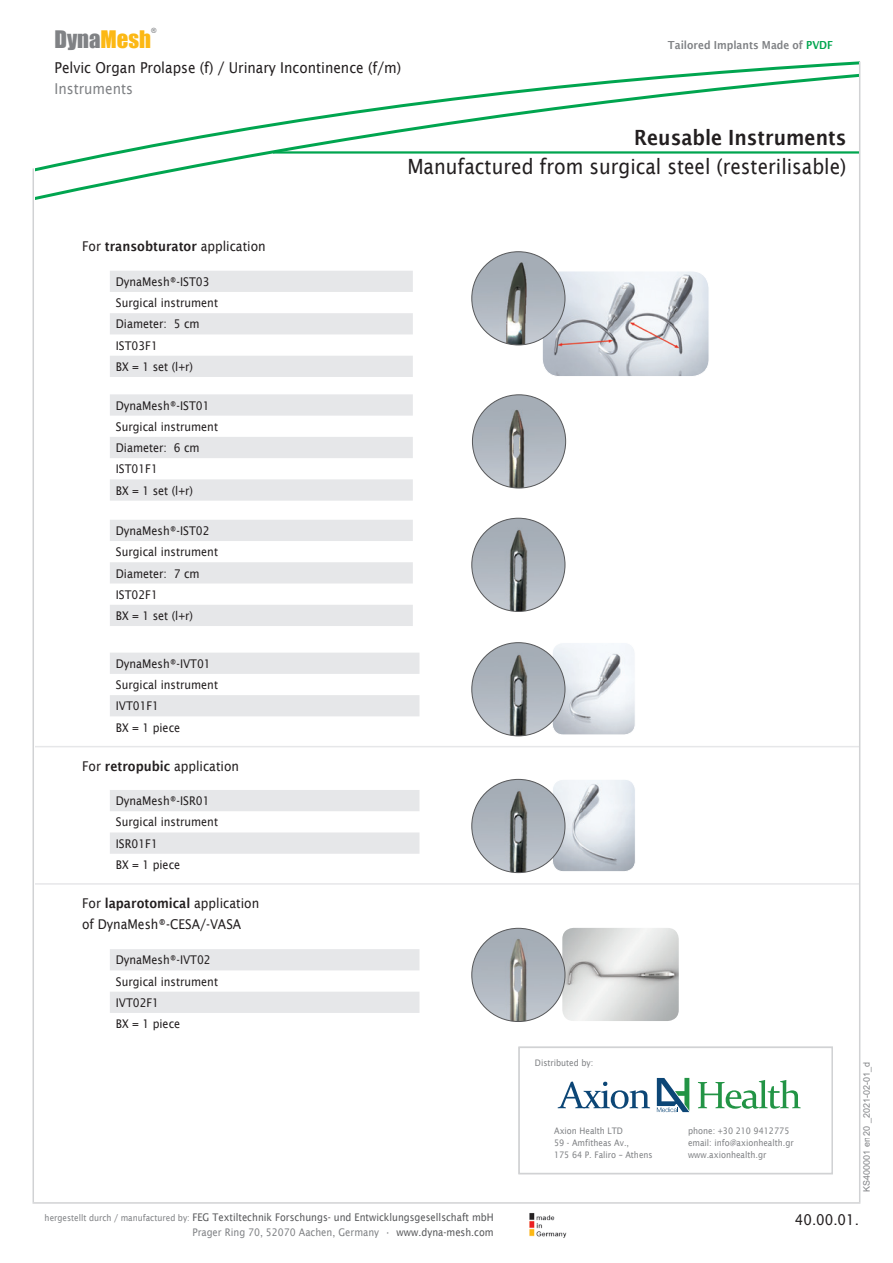
<style>
.page{position:relative;width:893px;height:1263px;background:#fff}
.page>*{position:absolute;margin:0;border:0;box-sizing:border-box;transform-origin:0 0}
.t1{font:22.2px "Impact";color:#808285}
.t2{font:21px "Lucida Sans";color:#231f20;scale:.9 1}
.t3{font:600 21px "Lucida Sans";color:#231f20;scale:.9 1}
.t4{font:15px "Lucida Sans";color:#231f20;scale:.9 1}
.t5{font:15px "Lucida Sans";color:#808285;scale:.9 1}
.t6{font:13.5px/21px "Lucida Sans";color:#231f20;scale:.9 1}
.t7{font:12px/21.3px "Lucida Sans";color:#231f20;scale:.9 1}
.t8{font:600 11.1px "Lucida Sans";color:#808285;scale:.9 1}
.t9{font:10.5px/15px "Lucida Sans";color:#57585a;text-align:right;scale:.9 1}
.t10{font:9px/12px "Lucida Sans";color:#808285;scale:.9 1}
.t11{font:9px "Arial";color:#808285}
.t12{font:7.05px "Impact";color:#808285}
.s1{color:#fcb814}
.s2{color:#00a54f}
.s3{font-weight:600}
.s4{font-size:9px;color:#808285}
.s5{color:#808285}
</style>
<div class="page">
<img style="left:554px;top:781px;width:80px;height:89px">
<div style="left:552px;top:779px;width:84px;height:93px;border:1px solid #fff;border-radius:11px"></div>
<img style="left:554px;top:644px;width:80px;height:89px">
<div style="left:552px;top:642px;width:83px;height:93px;border:1px solid #fff;border-radius:11px"></div>
<img style="left:544px;top:272px;width:163px;height:103px">
<div style="left:542px;top:270px;width:167px;height:107px;border:1px solid #fff;border-radius:17px"></div>
<img style="left:562px;top:928px;width:117px;height:93px">
<hr style="left:17px;top:746px;width:851px;height:1px;background:#e6e7e9">
<hr style="left:28px;top:883px;width:831px;height:2px;background:#e6e7e9">
<img style="left:472px;top:395px;width:94px;height:93px;border-radius:47px">
<img style="left:472px;top:252px;width:93px;height:93px;border-radius:47px">
<img style="left:472px;top:518px;width:93px;height:93px;border-radius:47px">
<img style="left:472px;top:643px;width:93px;height:93px;border-radius:47px">
<img style="left:472px;top:779px;width:93px;height:93px;border-radius:47px">
<img style="left:472px;top:928px;width:93px;height:93px;border-radius:47px">
<svg style="left:35px;top:174px;width:127px;height:26px"></svg>
<svg style="left:35px;top:61px;width:825px;height:113px"></svg>
<div style="left:860px;top:0;width:33px;height:1263px;background:#fff"></div>
<hr style="left:33px;top:168px;width:1px;height:1034px;background:#d1d2d4">
<hr style="left:33px;top:1202px;width:827px;height:2px;background:#d1d2d4">
<hr style="left:859px;top:62px;width:1px;height:1140px;background:#d1d2d4">
<svg style="left:529px;top:1213px;width:1px;height:24px"></svg>
<img style="left:530px;top:1213px;width:37px;height:25px">
<div style="left:44px;top:58px;width:266px;height:23px;background:#fff"></div>
<svg style="left:110px;top:394px;width:303px;height:107px"></svg>
<svg style="left:110px;top:520px;width:303px;height:106px"></svg>
<svg style="left:110px;top:271px;width:303px;height:106px"></svg>
<svg style="left:110px;top:653px;width:309px;height:63px"></svg>
<svg style="left:110px;top:790px;width:309px;height:64px"></svg>
<svg style="left:110px;top:949px;width:309px;height:64px"></svg>
<div style="left:518px;top:1046px;width:315px;height:128px;background:#fff;border:2px solid #d1d2d4"></div>
<svg style="left:698px;top:1080px;width:103px;height:29px"></svg>
<svg style="left:558px;top:1081px;width:92px;height:28px"></svg>
<svg style="left:657px;top:1078px;width:32px;height:34px"></svg>
<p class="t12" style="left:151px;top:25px;width:7px">®</p>
<h1 class="t1" style="left:55px;top:22px;width:98px">Dyna<span class="s1">Mesh</span></h1>
<p class="t8" style="left:668px;top:38px;width:185px">Tailored Implants Made of <span class="s2">PVDF</span></p>
<p class="t4" style="left:55px;top:59px;width:386px">Pelvic Organ Prolapse (f) / Urinary Incontinence (f/m)</p>
<p class="t4" style="left:55px;top:59px;width:214px">F male Pelvic Organ Prolapse</p>
<p class="t5" style="left:55px;top:80px;width:89px">Instruments</p>
<h2 class="t3" style="left:634px;top:126px;width:237px">Reusable Instruments</h2>
<h2 class="t2" style="left:407px;top:154px;width:489px">Manufactured from surgical steel (resterilisable)</h2>
<p class="t6" style="left:82px;top:235px;width:206px">For <span class="s3">transobturator</span> application</p>
<p class="t7" style="left:116px;top:271px;width:115px">DynaMesh®-IST03<br>Surgical instrument<br>Diameter: 5 cm<br>IST03F1<br>BX = 1 set (l+r)</p>
<p class="t7" style="left:116px;top:395px;width:115px">DynaMesh®-IST01<br>Surgical instrument<br>Diameter: 6 cm<br>IST01F1<br>BX = 1 set (l+r)</p>
<p class="t7" style="left:116px;top:520px;width:115px">DynaMesh®-IST02<br>Surgical instrument<br>Diameter: 7 cm<br>IST02F1<br>BX = 1 set (l+r)</p>
<p class="t7" style="left:116px;top:653px;width:115px">DynaMesh®-IVT01<br>Surgical instrument<br>IVT01F1<br>BX = 1 piece</p>
<p class="t6" style="left:82px;top:755px;width:176px">For <span class="s3">retropubic</span> application</p>
<p class="t7" style="left:116px;top:790px;width:115px">DynaMesh®-ISR01<br>Surgical instrument<br>ISR01F1<br>BX = 1 piece</p>
<p class="t6" style="left:82px;top:893px;width:198px">For <span class="s3">laparotomical</span> application of DynaMesh®-CESA/-VASA</p>
<p class="t7" style="left:116px;top:949px;width:115px">DynaMesh®-IVT02<br>Surgical instrument<br>IVT02F1<br>BX = 1 piece</p>
<p class="t10" style="left:535px;top:1056px;width:66px">Distributed by:</p>
<p class="t10" style="left:554px;top:1125px;width:111px">Axion Health LTD<br>59 - Amfitheas Av.,<br>175 64 P. Faliro – Athens</p>
<p class="t10" style="left:688px;top:1125px;width:119px">phone: +30 210 9412775 email: info@axionhealth.gr www.axionhealth.gr</p>
<p class="t11" style="left:860px;top:1072px;width:12px;rotate:-90deg">_d</p>
<p class="t11" style="left:860px;top:1192px;width:131px;rotate:-90deg">KS400001 en01 _2021-02-01 1</p>
<p class="t11" style="left:860px;top:1136px;width:12px;rotate:-90deg">20</p>
<p class="t9" style="left:45px;top:1209px;width:501px"><span class="s4">hergestellt durch / manufactured by:</span> FEG Textiltechnik Forschungs- und Entwicklungsgesellschaft mbH<br><span class="s5">Prager Ring 70, 52070 Aachen, Germany •</span> www.dyna-mesh.com</p>
<p class="t4" style="left:795px;top:1211px;width:73px">40.00.01.</p>
</div>
